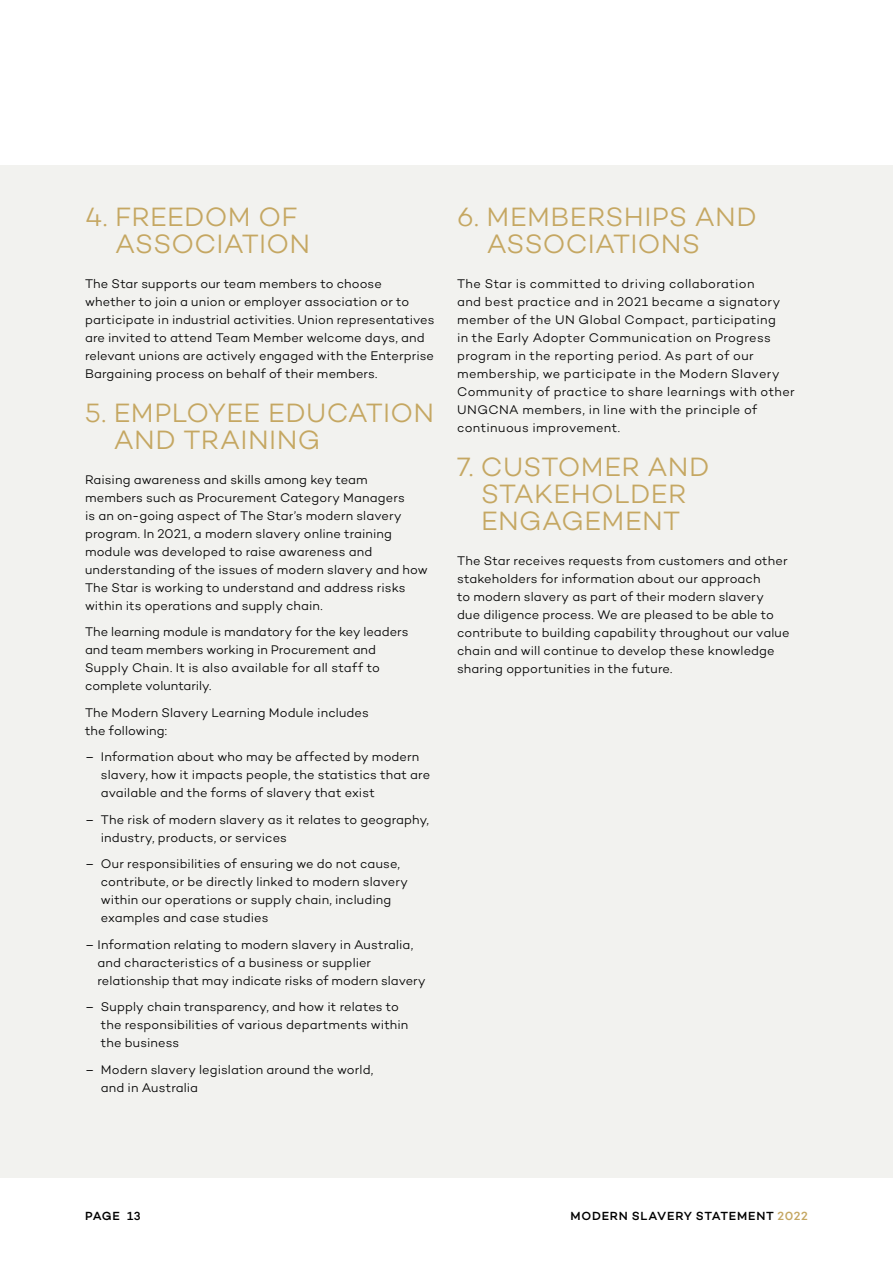
<style>
.page{position:relative;width:893px;height:1263px;background:#fff}
.page>*{position:absolute;margin:0;border:0;box-sizing:border-box;transform-origin:0 0}
.t1{font:300 27px/27px "Campton";letter-spacing:.01em;color:#c5a762}
.t2{font:300 12.75px/18px "Campton";letter-spacing:.01em;color:#000}
.t3{font:300 12.75px/18px "Campton";letter-spacing:.03em;color:#000}
.t4{font:500 12px "Campton";letter-spacing:.055em;color:#000}
.s1{color:#c5a762}
</style>
<div class="page">
<div style="left:0;top:166px;width:893px;height:1012px;background:#f2f2ef"></div>
<h1 class="t1" style="left:115px;top:203px;width:196px;text-indent:-30px">4. FREEDOM OF<br>ASSOCIATION</h1>
<p class="t2" style="left:85px;top:274px;width:351px">The Star supports our team members to choose whether to join a union or employer association or to participate in industrial activities. Union representatives are invited to attend Team Member welcome days, and relevant unions are actively engaged with the Enterprise Bargaining process on behalf of their members.</p>
<h1 class="t1" style="left:114px;top:399px;width:322px;text-indent:-29px">5. EMPLOYEE EDUCATION<br>AND TRAINING</h1>
<p class="t2" style="left:85px;top:470px;width:344px">Raising awareness and skills among key team members such as Procurement Category Managers<br>is an on-going aspect of The Star’s modern slavery program. In 2021, a modern slavery online training module was developed to raise awareness and understanding of the issues of modern slavery and how The Star is working to understand and address risks within its operations and supply chain.</p>
<p class="t2" style="left:85px;top:623px;width:325px">The learning module is mandatory for the key leaders and team members working in Procurement and Supply Chain. It is also available for all staff to complete voluntarily.</p>
<p class="t2" style="left:85px;top:703px;width:285px">The Modern Slavery Learning Module includes the following:</p>
<p class="t2" style="left:101px;top:748px;width:331px;text-indent:-16px">– Information about who may be affected by modern slavery, how it impacts people, the statistics that are available and the forms of slavery that exist</p>
<p class="t2" style="left:101px;top:810px;width:330px;text-indent:-16px">– The risk of modern slavery as it relates to geography, industry, products, or services</p>
<p class="t2" style="left:101px;top:855px;width:309px;text-indent:-16px">– Our responsibilities of ensuring we do not cause, contribute, or be directly linked to modern slavery within our operations or supply chain, including examples and case studies</p>
<p class="t2" style="left:98px;top:935px;width:330px;text-indent:-13px">– Information relating to modern slavery in Australia, and characteristics of a business or supplier relationship that may indicate risks of modern slavery</p>
<p class="t2" style="left:101px;top:998px;width:309px;text-indent:-16px">– Supply chain transparency, and how it relates to the responsibilities of various departments within the business</p>
<p class="t2" style="left:101px;top:1060px;width:274px;text-indent:-16px">– Modern slavery legislation around the world, and in Australia</p>
<h1 class="t1" style="left:487px;top:203px;width:271px;text-indent:-30px">6. MEMBERSHIPS AND<br>ASSOCIATIONS</h1>
<p class="t3" style="left:457px;top:274px;width:339px">The Star is committed to driving collaboration<br>and best practice and in 2021 became a signatory member of the UN Global Compact, participating<br>in the Early Adopter Communication on Progress program in the reporting period. As part of our membership, we participate in the Modern Slavery Community of practice to share learnings with other UNGCNA members, in line with the principle of continuous improvement.</p>
<h1 class="t1" style="left:457px;top:453px;width:254px;text-align:center">7. CUSTOMER AND<br>STAKEHOLDER<br>ENGAGEMENT</h1>
<p class="t2" style="left:457px;top:551px;width:334px">The Star receives requests from customers and other stakeholders for information about our approach<br>to modern slavery as part of their modern slavery due diligence process. We are pleased to be able to contribute to building capability throughout our value chain and will continue to develop these knowledge sharing opportunities in the future.</p>
<p class="t4" style="left:85px;top:1209px;width:57px">PAGE 13</p>
<p class="t4" style="left:571px;top:1209px;width:239px">MODERN SLAVERY STATEMENT <span class="s1">2022</span></p>
</div>
